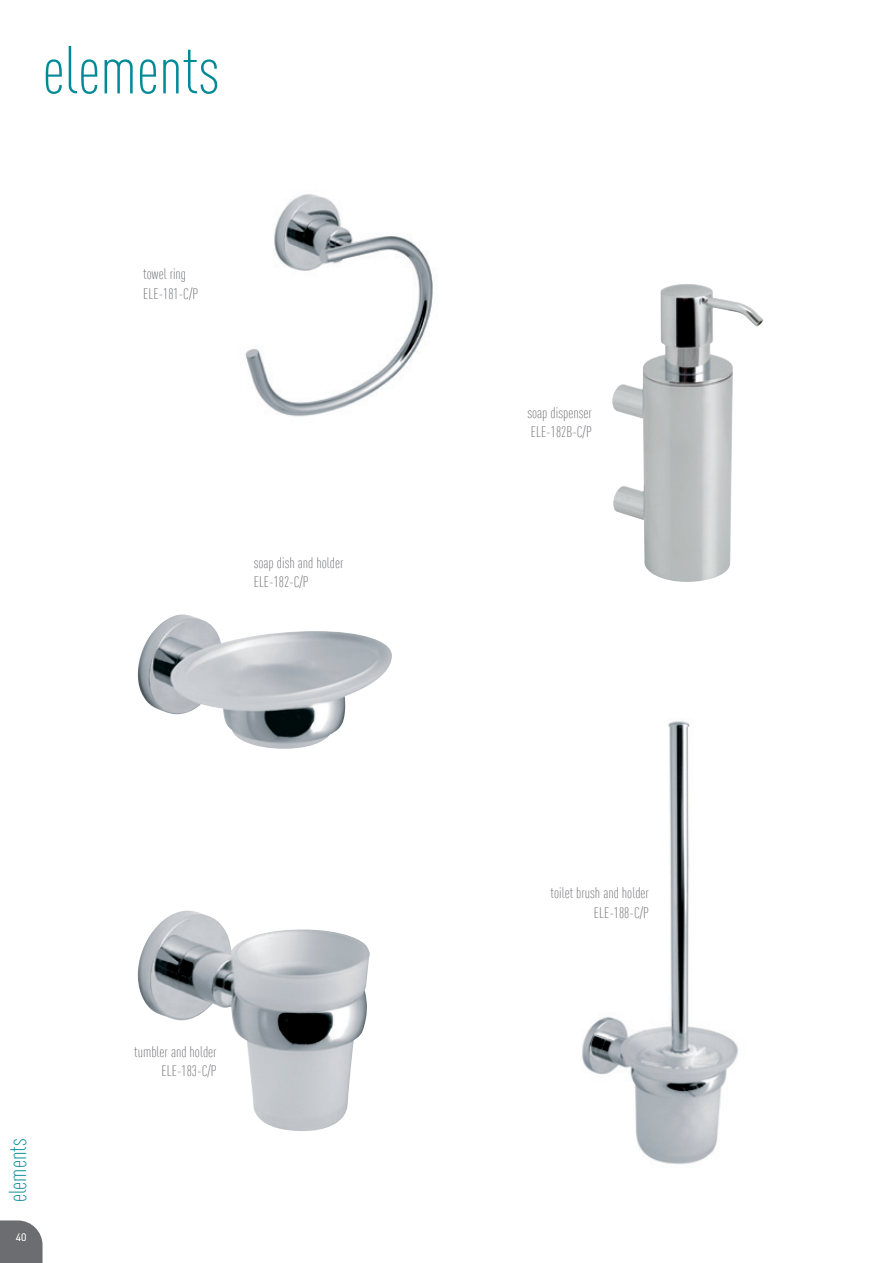
<style>
.page{position:relative;width:893px;height:1263px;background:#fff}
.page>*{position:absolute;margin:0;border:0;box-sizing:border-box;transform-origin:0 0}
.t1{font:300 condensed 66.6px "DIN Offc";color:#008a97}
.t2{font:300 condensed 24px "DIN Offc";color:#008a97}
.t3{font:300 condensed 15px/19.5px "DIN Offc";color:#6c6d70}
.t4{font:300 10.5px "DIN";color:#fff}
</style>
<div class="page">
<svg style="left:0;top:1220px;width:43px;height:43px"></svg>
<img style="left:245px;top:194px;width:188px;height:223px">
<img style="left:138px;top:614px;width:254px;height:135px">
<img style="left:138px;top:911px;width:232px;height:220px">
<img style="left:612px;top:284px;width:152px;height:298px">
<img style="left:582px;top:721px;width:157px;height:443px">
<h1 class="t1" style="left:43px;top:32px;width:179px">elements</h1>
<p class="t3" style="left:143px;top:264px;width:57px">towel ring<br>ELE-181-C/P</p>
<p class="t3" style="left:254px;top:553px;width:91px">soap dish and holder<br>ELE-182-C/P</p>
<h2 class="t2" style="left:4px;top:1202px;width:65px;rotate:-90deg">elements</h2>
<p class="t4" style="left:16px;top:1231px;width:12px">40</p>
<p class="t3" style="left:134px;top:1042px;width:84px;text-align:right">tumbler and holder<br>ELE-183-C/P</p>
<p class="t3" style="left:527px;top:403px;width:66px">soap dispenser<br>ELE-182B-C/P</p>
<p class="t3" style="left:550px;top:883px;width:100px;text-align:right">toilet brush and holder<br>ELE-188-C/P</p>
</div>
